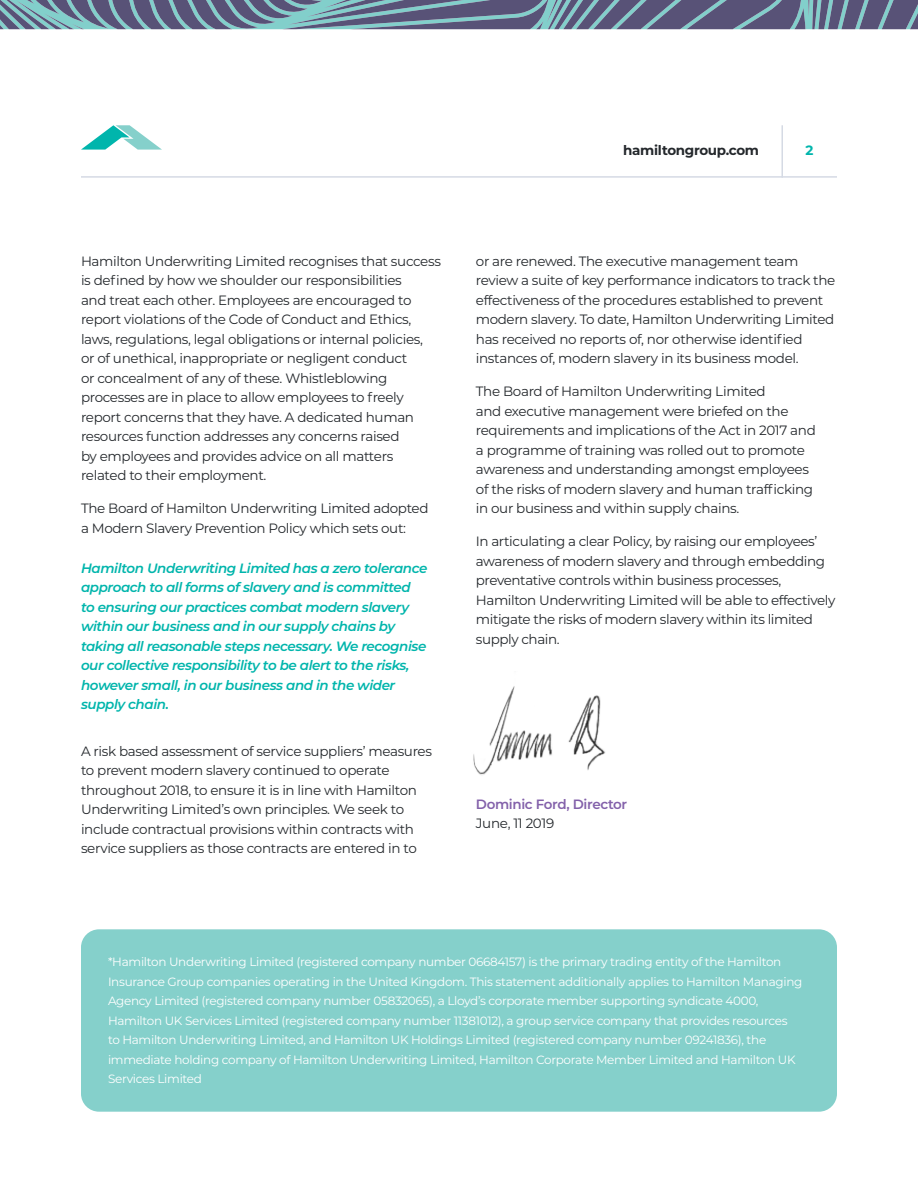
<style>
.page{position:relative;width:918px;height:1188px;background:#fff}
.page>*{position:absolute;margin:0;border:0;box-sizing:border-box;transform-origin:0 0}
.Body{font:13.5px/19.5px "Montserrat";letter-spacing:-.025em;color:#24282c}
.Body-2{font:italic 600 13.5px/19.5px "Montserrat";letter-spacing:-.03em;color:#00b5ac}
.Body-3{font:600 13.5px/19.5px "Montserrat";letter-spacing:-.025em;color:#8361aa}
.t1{font:700 13.5px "Montserrat";letter-spacing:-.025em;color:#24282c}
.Page_Number{font:700 13.5px "Montserrat";color:#00b5ac}
.t2{font:12px/19.5px "Montserrat";letter-spacing:-.025em;color:#fff}
.s1{font-weight:400;color:#24282c}
</style>
<div class="page">
<hr style="left:81px;top:176px;width:756px;height:2px;background:#d5dae4">
<hr style="left:782px;top:125px;width:1px;height:53px;background:#d5dae4">
<svg style="left:81px;top:125px;width:81px;height:25px"></svg>
<svg style="left:0;top:0;width:918px;height:30px;background:#6b7d95"></svg>
<div style="left:81px;top:929px;width:756px;height:183px;background:#85d0cb;border-radius:18px"></div>
<img style="left:473px;top:686px;width:133px;height:89px">
<p class="t1" style="left:623px;top:141px;width:137px">hamiltongroup.com</p>
<p class="Page_Number" style="left:806px;top:141px;width:9px">2</p>
<p class="Body" style="left:81px;top:251px;width:361px">Hamilton Underwriting Limited recognises that success is defined by how we shoulder our responsibilities<br>and treat each other. Employees are encouraged to report violations of the Code of Conduct and Ethics, laws, regulations, legal obligations or internal policies,<br>or of unethical, inappropriate or negligent conduct<br>or concealment of any of these. Whistleblowing processes are in place to allow employees to freely report concerns that they have. A dedicated human resources function addresses any concerns raised<br>by employees and provides advice on all matters related to their employment.</p>
<p class="Body" style="left:81px;top:498px;width:349px">The Board of Hamilton Underwriting Limited adopted a Modern Slavery Prevention Policy which sets out:</p>
<p class="Body-2" style="left:81px;top:558px;width:348px">Hamilton Underwriting Limited has a zero tolerance approach to all forms of slavery and is committed to ensuring our practices combat modern slavery within our business and in our supply chains by taking all reasonable steps necessary. We recognise our collective responsibility to be alert to the risks, however small, in our business and in the wider supply chain.</p>
<p class="Body" style="left:81px;top:741px;width:353px">A risk based assessment of service suppliers’ measures to prevent modern slavery continued to operate throughout 2018, to ensure it is in line with Hamilton Underwriting Limited’s own principles. We seek to include contractual provisions within contracts with service suppliers as those contracts are entered in to</p>
<p class="Body" style="left:476px;top:251px;width:361px">or are renewed. The executive management team review a suite of key performance indicators to track the effectiveness of the procedures established to prevent modern slavery. To date, Hamilton Underwriting Limited has received no reports of, nor otherwise identified instances of, modern slavery in its business model.</p>
<p class="Body" style="left:476px;top:381px;width:342px">The Board of Hamilton Underwriting Limited<br>and executive management were briefed on the requirements and implications of the Act in 2017 and a programme of training was rolled out to promote awareness and understanding amongst employees of the risks of modern slavery and human trafficking in our business and within supply chains.</p>
<p class="Body" style="left:476px;top:531px;width:361px">In articulating a clear Policy, by raising our employees’ awareness of modern slavery and through embedding preventative controls within business processes, Hamilton Underwriting Limited will be able to effectively mitigate the risks of modern slavery within its limited supply chain.</p>
<p class="Body-3" style="left:476px;top:794px;width:153px">Dominic Ford, Director<br><span class="s1">June, 11 2019</span></p>
<p class="t2" style="left:108px;top:952px;width:696px">*Hamilton Underwriting Limited (registered company number 06684157) is the primary trading entity of the Hamilton Insurance Group companies operating in the United Kingdom. This statement additionally applies to Hamilton Managing Agency Limited (registered company number 05832065), a Lloyd’s corporate member supporting syndicate 4000, Hamilton UK Services Limited (registered company number 11381012), a group service company that provides resources to Hamilton Underwriting Limited, and Hamilton UK Holdings Limited (registered company number 09241836), the immediate holding company of Hamilton Underwriting Limited, Hamilton Corporate Member Limited and Hamilton UK Services Limited</p>
</div>
